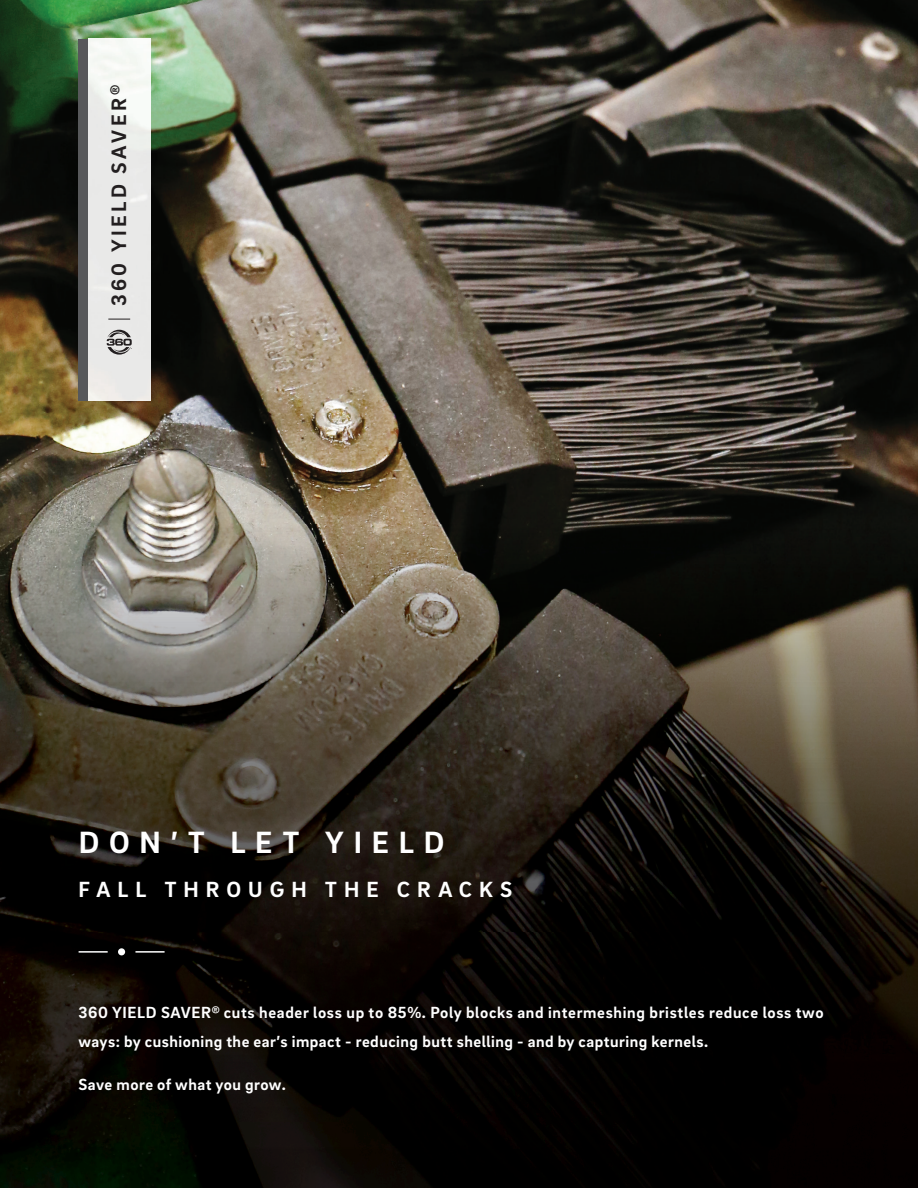
<style>
.page{position:relative;width:918px;height:1188px;background:#fff}
.page>*{position:absolute;margin:0;border:0;box-sizing:border-box;transform-origin:0 0}
.t1{font:700 31.5px "Brix Sans";letter-spacing:.31em;color:#fff}
.t2{font:700 22.5px "Brix Sans";letter-spacing:.31em;color:#fff}
.t3{font:700 21.45px "Brix Sans";letter-spacing:.16em;color:#231f20}
.t4{font:700 16.5px/28.5px "Brix Sans";letter-spacing:.03em;color:#fff}
</style>
<div class="page">
<img style="left:0;top:0;width:918px;height:524px">
<img style="left:88px;top:39px;width:62px;height:362px">
<svg style="left:108px;top:319px;width:22px;height:1px"></svg>
<svg style="left:107px;top:330px;width:25px;height:25px"></svg>
<div style="left:78px;top:39px;width:10px;height:362px;background:#57585a"></div>
<img style="left:0;top:524px;width:918px;height:664px">
<hr style="left:135px;top:951px;width:30px;height:2px;background:#fff">
<hr style="left:79px;top:951px;width:29px;height:2px;background:#fff">
<div style="left:118px;top:948px;width:7px;height:7px;background:#fff;border-radius:50%"></div>
<h3 class="t3" style="left:105px;top:306px;width:222px;rotate:-90deg">360 YIELD SAVER<sup>®</sup></h3>
<h1 class="t1" style="left:79px;top:822px;width:367px">DON’T LET YIELD</h1>
<h2 class="t2" style="left:79px;top:875px;width:435px">FALL THROUGH THE CRACKS</h2>
<p class="t4" style="left:78px;top:998px;width:747px">360 YIELD SAVER<sup>®</sup> cuts header loss up to 85%. Poly blocks and intermeshing bristles reduce loss two ways: by cushioning the ear’s impact - reducing butt shelling - and by capturing kernels.</p>
<p class="t4" style="left:78px;top:1070px;width:209px">Save more of what you grow.</p>
</div>
